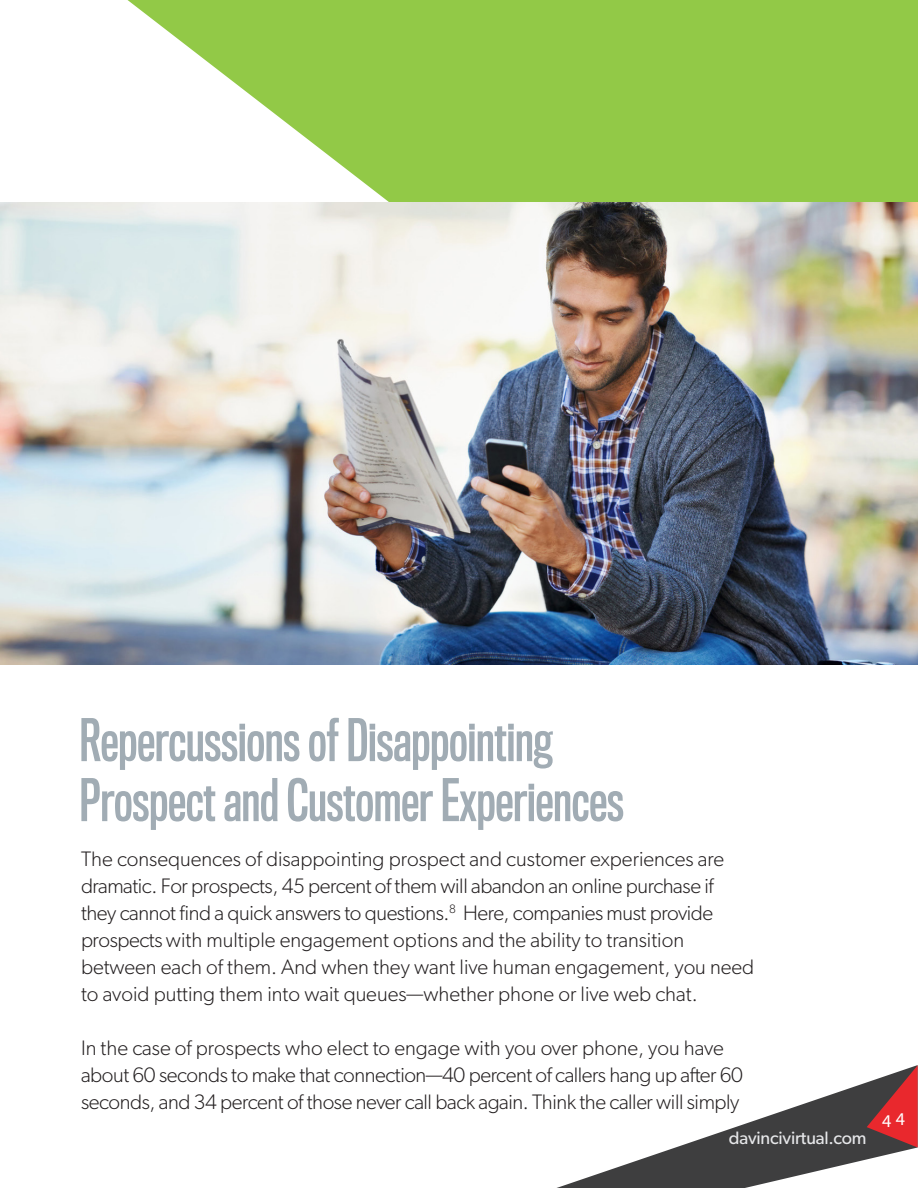
<style>
.page{position:relative;width:918px;height:1188px;background:#fff}
.page>*{position:absolute;margin:0;border:0;box-sizing:border-box;transform-origin:0 0}
.t1{font:54px/60px "Titling Gothic FB Comp Standard";color:#a1acb4}
.DavinciBodyCopy{font:300 21px/27px "Gibson";letter-spacing:-.01em;color:#231f20}
.t2{font:18px "Gibson";letter-spacing:-.01em;color:#e6e7e9}
.t3{font:18px "Myriad Pro";color:#fff}
</style>
<div class="page">
<svg style="left:128px;top:0;width:790px;height:202px;fill:#92c947"></svg>
<img style="left:0;top:202px;width:918px;height:463px">
<svg style="left:557px;top:1082px;width:361px;height:106px"></svg>
<svg style="left:867px;top:1065px;width:51px;height:82px;background:#a8474a"></svg>
<p class="t1" style="left:79px;top:710px;width:546px">Repercussions of Disappointing<br>Prospect and Customer Experiences</p>
<p class="DavinciBodyCopy" style="left:81px;top:845px;width:675px">The consequences of disappointing prospect and customer experiences are dramatic. For prospects, 45 percent of them will abandon an online purchase if<br>they cannot find a quick answers to questions.<sup>8</sup> Here, companies must provide prospects with multiple engagement options and the ability to transition between each of them. And when they want live human engagement, you need to avoid putting them into wait queues—whether phone or live web chat.</p>
<p class="DavinciBodyCopy" style="left:81px;top:1034px;width:664px">In the case of prospects who elect to engage with you over phone, you have about 60 seconds to make that connection—40 percent of callers hang up after 60 seconds, and 34 percent of those never call back again. Think the caller will simply</p>
<p class="t2" style="left:729px;top:1127px;width:139px">davincivirtual.com</p>
<p class="t3" style="left:882px;top:1110px;width:11px">4</p>
<p class="t3" style="left:896px;top:1108px;width:11px">4</p>
</div>
